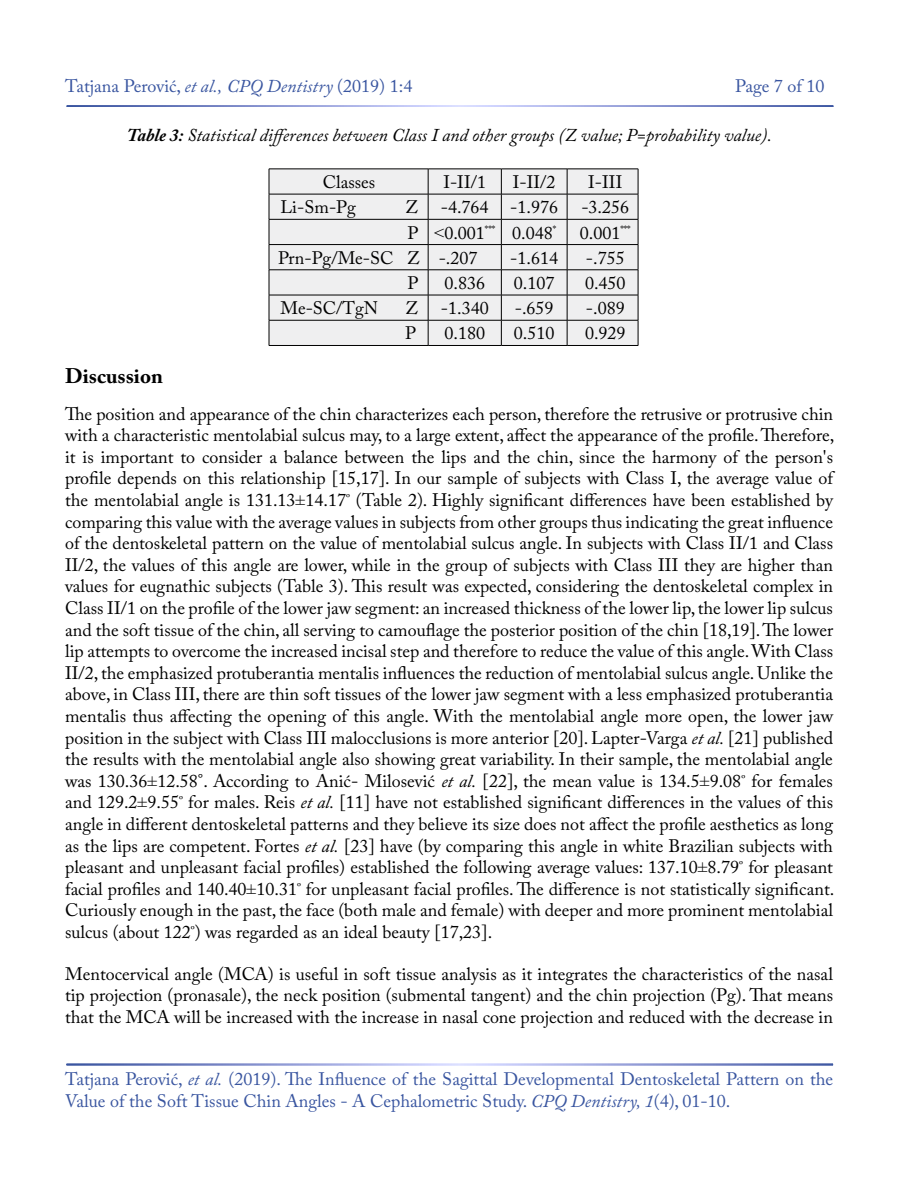
<style>
.page{position:relative;width:900px;height:1200px;background:#fff}
.page>*{position:absolute;margin:0;border:0;box-sizing:border-box;transform-origin:0 0}
.t1{font:700 21px "Adobe Caslon Pro";color:#000}
.t2{font:18px/21.6px "Adobe Caslon Pro";color:#000;text-align:justify}
.t3{font:18px/21.6px "Adobe Caslon Pro";color:#3955a0}
.t4{font:italic 18px "Adobe Caslon Pro";color:#000}
.s1{font-style:italic}
.s2{font-weight:700}
.s3{font-family:"Times New Roman"}
</style>
<div class="page">
<div style="left:270px;top:170px;width:368px;height:175px;background:#efeff0"></div>
<hr style="left:269px;top:169px;width:159px;height:1px;background:#000">
<hr style="left:428px;top:169px;width:73px;height:1px;background:#000">
<hr style="left:501px;top:169px;width:66px;height:1px;background:#000">
<hr style="left:567px;top:169px;width:71px;height:1px;background:#000">
<hr style="left:269px;top:194px;width:159px;height:1px;background:#000">
<hr style="left:428px;top:194px;width:73px;height:1px;background:#000">
<hr style="left:501px;top:194px;width:66px;height:1px;background:#000">
<hr style="left:567px;top:194px;width:71px;height:1px;background:#000">
<hr style="left:269px;top:219px;width:159px;height:1px;background:#000">
<hr style="left:428px;top:219px;width:73px;height:1px;background:#000">
<hr style="left:501px;top:219px;width:66px;height:1px;background:#000">
<hr style="left:567px;top:219px;width:71px;height:1px;background:#000">
<hr style="left:269px;top:244px;width:159px;height:1px;background:#000">
<hr style="left:428px;top:244px;width:73px;height:1px;background:#000">
<hr style="left:501px;top:244px;width:66px;height:1px;background:#000">
<hr style="left:567px;top:244px;width:71px;height:1px;background:#000">
<hr style="left:269px;top:270px;width:159px;height:1px;background:#000">
<hr style="left:428px;top:270px;width:73px;height:1px;background:#000">
<hr style="left:501px;top:270px;width:66px;height:1px;background:#000">
<hr style="left:567px;top:270px;width:71px;height:1px;background:#000">
<hr style="left:269px;top:295px;width:159px;height:1px;background:#000">
<hr style="left:428px;top:295px;width:73px;height:1px;background:#000">
<hr style="left:501px;top:295px;width:66px;height:1px;background:#000">
<hr style="left:567px;top:295px;width:71px;height:1px;background:#000">
<hr style="left:269px;top:320px;width:159px;height:1px;background:#000">
<svg style="left:269px;top:169px;width:1px;height:176px"></svg>
<hr style="left:428px;top:320px;width:73px;height:1px;background:#000">
<svg style="left:428px;top:169px;width:1px;height:176px"></svg>
<hr style="left:501px;top:320px;width:66px;height:1px;background:#000">
<svg style="left:501px;top:169px;width:1px;height:176px"></svg>
<hr style="left:567px;top:320px;width:71px;height:1px;background:#000">
<svg style="left:567px;top:169px;width:1px;height:176px"></svg>
<svg style="left:638px;top:169px;width:1px;height:176px"></svg>
<hr style="left:269px;top:345px;width:159px;height:1px;background:#000">
<hr style="left:428px;top:345px;width:73px;height:1px;background:#000">
<hr style="left:501px;top:345px;width:66px;height:1px;background:#000">
<hr style="left:567px;top:345px;width:71px;height:1px;background:#000">
<p class="t3" style="left:65px;top:75px;width:349px">Tatjana Perović, <span class="s1">et al., CPQ Dentistry</span> (2019) 1:4</p>
<p class="t3" style="left:735px;top:75px;width:91px">Page 7 of 10</p>
<p class="t4" style="left:127px;top:124px;width:646px"><span class="s2">Table 3:</span> Statistical differences between Class I and other groups (Z value; P=probability value).</p>
<p class="t2" style="left:323px;top:171px;width:54px">Classes</p>
<p class="t2" style="left:443px;top:171px;width:44px">I-II/1</p>
<p class="t2" style="left:513px;top:171px;width:44px">I-II/2</p>
<p class="t2" style="left:588px;top:171px;width:36px">I-III</p>
<p class="t2" style="left:280px;top:196px;width:77px">Li-Sm-Pg</p>
<p class="t2" style="left:405px;top:196px;width:14px">Z</p>
<p class="t2" style="left:441px;top:196px;width:119px">-4.764 -1.976</p>
<p class="t2" style="left:581px;top:196px;width:49px">-3.256</p>
<p class="t2" style="left:408px;top:222px;width:150px">P <span class="s3">&lt;</span>0.001<sup>***</sup> 0.048<sup>*</sup></p>
<p class="t2" style="left:580px;top:222px;width:52px">0.001<sup>***</sup></p>
<p class="t2" style="left:278px;top:247px;width:201px">Prn-Pg/Me-SC Z -.207</p>
<p class="t2" style="left:510px;top:247px;width:49px">-1.614</p>
<p class="t2" style="left:586px;top:247px;width:40px">-.755</p>
<p class="t2" style="left:408px;top:272px;width:12px">P</p>
<p class="t2" style="left:444px;top:272px;width:42px">0.836</p>
<p class="t2" style="left:514px;top:272px;width:42px">0.107</p>
<p class="t2" style="left:585px;top:272px;width:42px">0.450</p>
<p class="t2" style="left:280px;top:297px;width:99px">Me-SC/TgN</p>
<p class="t2" style="left:405px;top:297px;width:14px">Z</p>
<p class="t2" style="left:441px;top:297px;width:49px">-1.340</p>
<p class="t2" style="left:515px;top:297px;width:40px">-.659</p>
<p class="t2" style="left:586px;top:297px;width:40px">-.089</p>
<p class="t2" style="left:405px;top:322px;width:12px">P</p>
<p class="t2" style="left:444px;top:322px;width:42px">0.180</p>
<p class="t2" style="left:514px;top:322px;width:42px">0.510</p>
<p class="t2" style="left:585px;top:322px;width:42px">0.929</p>
<p class="t1" style="left:65px;top:363px;width:99px">Discussion</p>
<p class="t2" style="left:65px;top:403px;width:771px">The position and appearance of the chin characterizes each person, therefore the retrusive or protrusive chin with a characteristic mentolabial sulcus may, to a large extent, affect the appearance of the profile. Therefore, it is important to consider a balance between the lips and the chin, since the harmony of the person's profile depends on this relationship [15,17]. In our sample of subjects with Class I, the average value of the mentolabial angle is 131.13<span class="s3">±</span>14.17<sup>º</sup> (Table 2). Highly significant differences have been established by comparing this value with the average values in subjects from other groups thus indicating the great influence of the dentoskeletal pattern on the value of mentolabial sulcus angle. In subjects with Class II/1 and Class II/2, the values of this angle are lower, while in the group of subjects with Class III they are higher than values for eugnathic subjects (Table 3). This result was expected, considering the dentoskeletal complex in Class II/1 on the profile of the lower jaw segment: an increased thickness of the lower lip, the lower lip sulcus and the soft tissue of the chin, all serving to camouflage the posterior position of the chin [18,19]. The lower lip attempts to overcome the increased incisal step and therefore to reduce the value of this angle. With Class II/2, the emphasized protuberantia mentalis influences the reduction of mentolabial sulcus angle. Unlike the above, in Class III, there are thin soft tissues of the lower jaw segment with a less emphasized protuberantia mentalis thus affecting the opening of this angle. With the mentolabial angle more open, the lower jaw position in the subject with Class III malocclusions is more anterior [20]. Lapter-Varga <span class="s1">et al.</span> [21] published the results with the mentolabial angle also showing great variability. In their sample, the mentolabial angle was 130.36<span class="s3">±</span>12.58°. According to Anić- Milosević <span class="s1">et al.</span> [22], the mean value is 134.5<span class="s3">±</span>9.08<sup>º</sup> for females and 129.2<span class="s3">±</span>9.55<sup>º</sup> for males. Reis <span class="s1">et al.</span> [11] have not established significant differences in the values of this angle in different dentoskeletal patterns and they believe its size does not affect the profile aesthetics as long as the lips are competent. Fortes <span class="s1">et al.</span> [23] have (by comparing this angle in white Brazilian subjects with pleasant and unpleasant facial profiles) established the following average values: 137.10<span class="s3">±</span>8.79<sup>º</sup> for pleasant facial profiles and 140.40<span class="s3">±</span>10.31<sup>º</sup> for unpleasant facial profiles. The difference is not statistically significant.<br>Curiously enough in the past, the face (both male and female) with deeper and more prominent mentolabial sulcus (about 122<sup>º</sup>) was regarded as an ideal beauty [17,23].</p>
<p class="t2" style="left:65px;top:963px;width:770px">Mentocervical angle (MCA) is useful in soft tissue analysis as it integrates the characteristics of the nasal tip projection (pronasale), the neck position (submental tangent) and the chin projection (Pg). That means that the MCA will be increased with the increase in nasal cone projection and reduced with the decrease in</p>
<p class="t3" style="left:65px;top:1068px;width:769px">Tatjana Perović, <span class="s1">et al.</span> (2019). The Influence of the Sagittal Developmental Dentoskeletal Pattern on the<br>Value of the Soft Tissue Chin Angles - A Cephalometric Study. <span class="s1">CPQ Dentistry, 1</span>(4), 01-10.</p>
</div>
